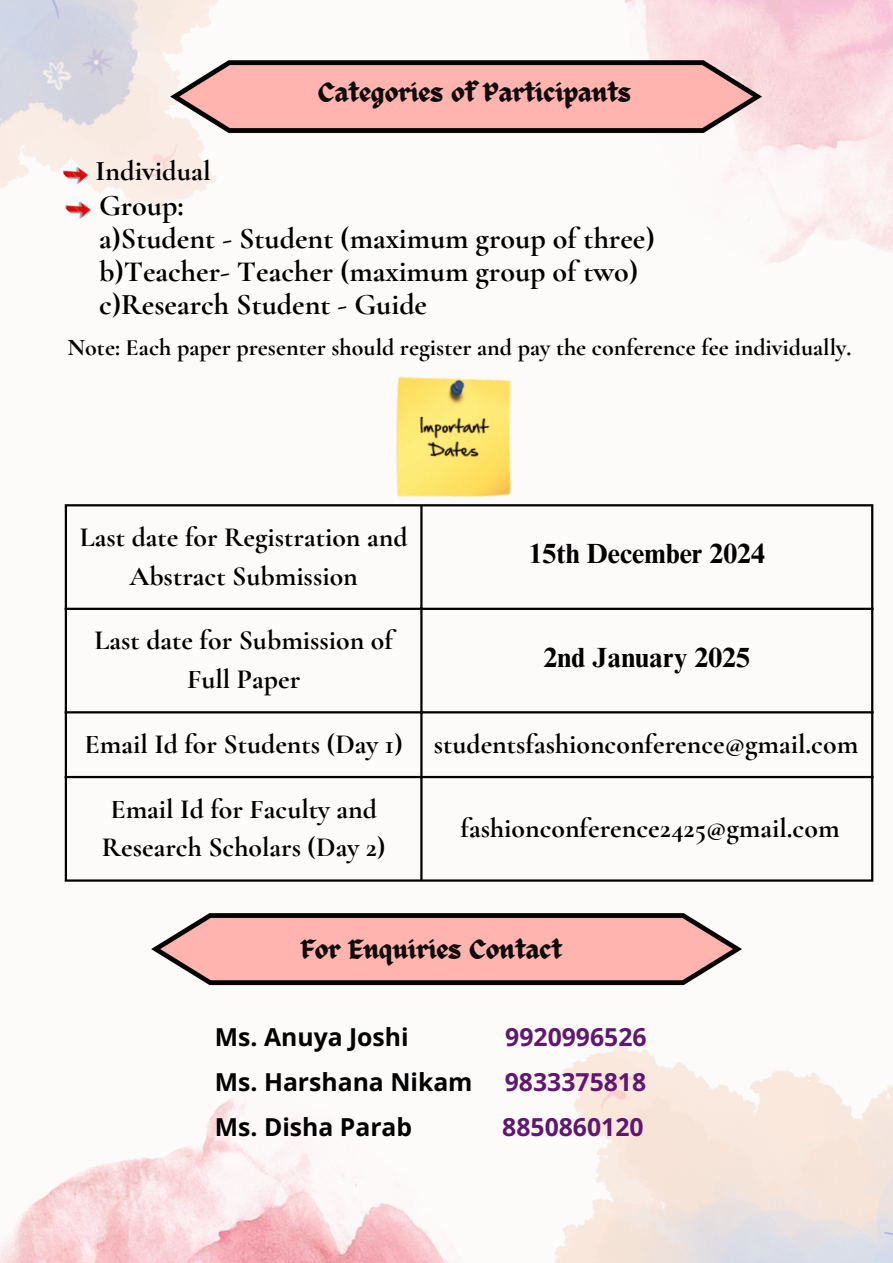
<style>
.page{position:relative;width:893px;height:1263px;background:#fdfafa}
.page>*{position:absolute;margin:0;border:0;box-sizing:border-box;transform-origin:0 0}
.t1{font:700 30px/33.2px "Cormorant Garamond";color:#000}
.t2{font:700 28.5px "Cormorant Garamond";color:#000}
.t3{font:700 27.75px/38.8px "Cormorant Garamond";color:#010101;text-align:center}
.t4{font:700 27.75px "Times NRMT Pro";color:#010101}
.t5{font:26.85px "ED Celandine";color:#010101}
.t6{font:700 24.75px "Open Sans";color:#010101}
.t7{font:700 24.75px "Open Sans";color:#5f1770}
.t8{font:700 24px "Cormorant Garamond";color:#000}
</style>
<div class="page">
<img style="left:0;top:0;width:218px;height:209px">
<img style="left:0;top:794px;width:461px;height:469px">
<img style="left:143px;top:905px;width:599px;height:87px">
<hr style="left:65px;top:506px;width:2px;height:373px;background:#000">
<hr style="left:420px;top:506px;width:2px;height:373px;background:#000">
<hr style="left:871px;top:506px;width:2px;height:373px;background:#000">
<hr style="left:65px;top:504px;width:808px;height:2px;background:#000">
<hr style="left:65px;top:608px;width:808px;height:2px;background:#000">
<hr style="left:65px;top:711px;width:808px;height:2px;background:#000">
<hr style="left:65px;top:776px;width:808px;height:2px;background:#000">
<hr style="left:65px;top:879px;width:808px;height:3px;background:#000">
<img style="left:163px;top:53px;width:606px;height:87px">
<img style="left:62px;top:193px;width:30px;height:26px">
<img style="left:59px;top:158px;width:30px;height:30px">
<img style="left:369px;top:376px;width:169px;height:143px">
<p class="t5" style="left:318px;top:78px;width:314px">Categories of Participants</p>
<p class="t2" style="left:95px;top:154px;width:117px">Individual</p>
<p class="t1" style="left:99px;top:189px;width:557px">Group:<br>a)Student - Student (maximum group of three) b)Teacher- Teacher (maximum group of two) c)Research Student - Guide</p>
<p class="t8" style="left:68px;top:333px;width:785px">Note: Each paper presenter should register and pay the conference fee individually.</p>
<p class="t3" style="left:80px;top:517px;width:329px">Last date for Registration and<br>Abstract Submission</p>
<p class="t3" style="left:94px;top:621px;width:300px">Last date for Submission of<br>Full Paper</p>
<p class="t4" style="left:529px;top:543px;width:238px">15th December 2024</p>
<p class="t4" style="left:543px;top:647px;width:208px">2nd January 2025</p>
<h3 class="t3" style="left:85px;top:724px;width:320px">Email Id for Students (Day 1)</h3>
<h1 class="t3" style="left:434px;top:724px;width:426px">studentsfashionconference@gmail.com</h1>
<p class="t3" style="left:102px;top:789px;width:285px">Email Id for Faculty and<br>Research Scholars (Day 2)</p>
<h1 class="t3" style="left:460px;top:809px;width:380px">fashionconference2425@gmail.com</h1>
<p class="t5" style="left:301px;top:934px;width:263px">For Enquiries Contact</p>
<p class="t6" style="left:215px;top:1019px;width:195px">Ms. Anuya Joshi</p>
<p class="t7" style="left:505px;top:1019px;width:143px">9920996526</p>
<p class="t6" style="left:215px;top:1064px;width:259px">Ms. Harshana Nikam</p>
<p class="t7" style="left:505px;top:1064px;width:143px">9833375818</p>
<p class="t6" style="left:215px;top:1109px;width:199px">Ms. Disha Parab</p>
<p class="t7" style="left:502px;top:1109px;width:143px">8850860120</p>
</div>
